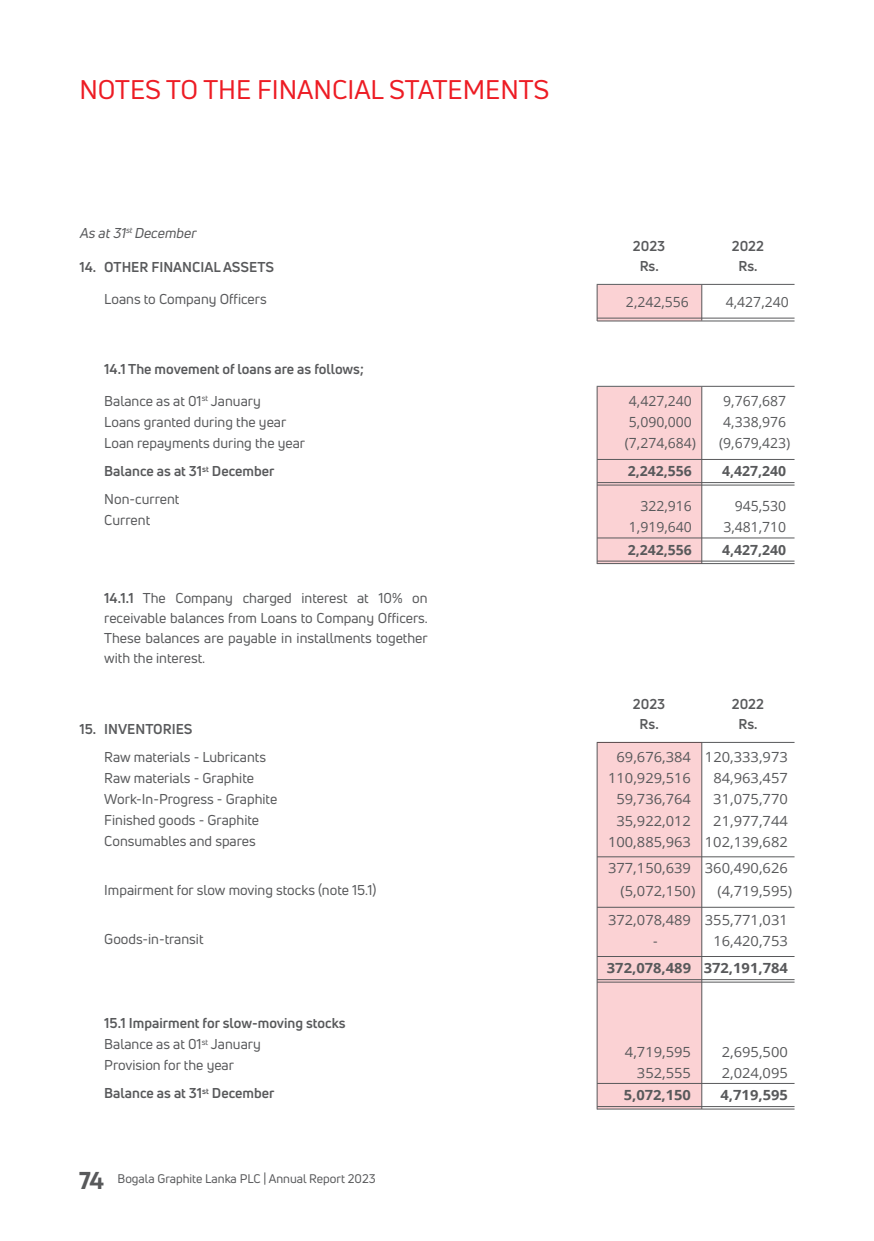
<style>
.page{position:relative;width:874px;height:1241px;background:#fff}
.page>*{position:absolute;margin:0;border:0;box-sizing:border-box;transform-origin:0 0}
.t1{font:26.25px "Uni Neue Trial Regular";color:#ed1c24}
.t2{font:14px/21px "Uni Neue";color:#58595b}
.t3{font:14px/21px "Open Sans";color:#58595b;scale:1.05 1}
.t4{font:700 14px/20.1px "Uni Neue";color:#58595b;text-align:center}
.t5{font:14px "Open Sans";color:#58595b}
.t6{font:700 14px "Open Sans";color:#58595b;scale:1.05 1}
.t7{font:700 14px "Open Sans";color:#58595b}
.t8{font:italic 14px "Uni Neue";color:#58595b}
.t9{font:12.25px "Uni Neue";color:#58595b}
.s1{font-weight:400}
.s2{font-weight:700}
.s3{font-family:"Encode Sans";font-weight:700;font-size:22.75px}
</style>
<div class="page">
<hr style="left:596px;top:741px;width:198px;height:1px;background:#58595b">
<div style="left:597px;top:742px;width:104px;height:366px;background:#fbd2d4"></div>
<hr style="left:701px;top:742px;width:1px;height:366px;background:#58595b">
<hr style="left:596px;top:742px;width:1px;height:367px;background:#58595b">
<hr style="left:596px;top:955px;width:198px;height:1px;background:#58595b">
<hr style="left:596px;top:1082px;width:198px;height:1px;background:#58595b">
<hr style="left:596px;top:856px;width:198px;height:1px;background:#58595b">
<hr style="left:596px;top:906px;width:198px;height:1px;background:#58595b">
<hr style="left:596px;top:979px;width:198px;height:1px;background:#58595b">
<hr style="left:596px;top:1105px;width:198px;height:1px;background:#58595b">
<hr style="left:596px;top:981px;width:198px;height:1px;background:#58595b">
<hr style="left:596px;top:1108px;width:198px;height:1px;background:#58595b">
<hr style="left:596px;top:386px;width:198px;height:1px;background:#58595b">
<hr style="left:596px;top:284px;width:198px;height:1px;background:#58595b">
<div style="left:597px;top:386px;width:104px;height:177px;background:#fbd2d4"></div>
<div style="left:597px;top:285px;width:104px;height:35px;background:#fbd2d4"></div>
<hr style="left:701px;top:387px;width:1px;height:176px;background:#58595b">
<hr style="left:701px;top:285px;width:1px;height:35px;background:#58595b">
<hr style="left:596px;top:387px;width:1px;height:177px;background:#58595b">
<hr style="left:596px;top:285px;width:1px;height:36px;background:#58595b">
<hr style="left:596px;top:537px;width:198px;height:1px;background:#58595b">
<hr style="left:596px;top:459px;width:198px;height:1px;background:#58595b">
<hr style="left:596px;top:317px;width:198px;height:1px;background:#58595b">
<hr style="left:596px;top:320px;width:198px;height:1px;background:#58595b">
<hr style="left:596px;top:560px;width:198px;height:1px;background:#58595b">
<hr style="left:596px;top:482px;width:198px;height:1px;background:#58595b">
<hr style="left:596px;top:563px;width:198px;height:1px;background:#58595b">
<hr style="left:596px;top:484px;width:198px;height:1px;background:#58595b">
<h1 class="t1" style="left:79px;top:75px;width:471px">NOTES TO THE FINANCIAL STATEMENTS</h1>
<p class="t8" style="left:79px;top:224px;width:121px">As at31<sup>st</sup>December</p>
<p class="t4" style="left:79px;top:257px;width:196px">14. OTHER FINANCIAL ASSETS</p>
<p class="t4" style="left:632px;top:236px;width:34px">2023<br>Rs.</p>
<p class="t4" style="left:731px;top:236px;width:34px">2022<br>Rs.</p>
<p class="t2" style="left:104px;top:288px;width:164px">Loans to Company Officers</p>
<p class="t5" style="left:625px;top:292px;width:64px">2,242,556</p>
<p class="t5" style="left:725px;top:292px;width:64px">4,427,240</p>
<p class="t4" style="left:104px;top:359px;width:261px">14.1 The movement of loans are as follows;</p>
<p class="t2" style="left:104px;top:390px;width:202px">Balance as at 01<sup>st</sup> January<br>Loans granted during the year<br>Loan repayments during the year</p>
<p class="t4" style="left:104px;top:457px;width:172px;line-height:28px;text-align:left">Balance as at 31<sup>st</sup> December<br><span class="s1">Non-current</span></p>
<p class="t2" style="left:104px;top:509px;width:47px">Current</p>
<p class="t2" style="left:104px;top:587px;width:325px;line-height:20.1px;text-align:justify"><span class="s2">14.1.1</span> The Company charged interest at 10% on receivable balances from Loans to Company Officers.<br>These balances are payable in installments together with the interest.</p>
<p class="t4" style="left:79px;top:718px;width:114px">15. INVENTORIES</p>
<p class="t2" style="left:104px;top:746px;width:174px">Raw materials - Lubricants<br>Raw materials - Graphite<br>Work-In-Progress - Graphite<br>Finished goods - Graphite<br>Consumables and spares</p>
<p class="t2" style="left:104px;top:879px;width:274px">Impairment for slow moving stocks (note 15.1)</p>
<p class="t2" style="left:104px;top:928px;width:101px">Goods-in-transit</p>
<p class="t2" style="left:104px;top:1012px;width:243px"><span class="s2">15.1 Impairment for slow-moving stocks<br></span>Balance as at 01<sup>st</sup> January<br>Provision for the year</p>
<p class="t4" style="left:104px;top:1082px;width:172px">Balance as at 31<sup>st</sup> December</p>
<p class="t9" style="left:79px;top:1170px;width:298px"><span class="s3">74</span> Bogala Graphite Lanka PLC | Annual Report 2023</p>
<p class="t5" style="left:628px;top:391px;width:64px">4,427,240</p>
<p class="t5" style="left:723px;top:391px;width:64px">9,767,687</p>
<p class="t5" style="left:628px;top:412px;width:64px">5,090,000</p>
<p class="t5" style="left:723px;top:412px;width:64px">4,338,976</p>
<p class="t5" style="left:624px;top:433px;width:73px">(7,274,684)</p>
<p class="t5" style="left:718px;top:433px;width:73px">(9,679,423)</p>
<p class="t7" style="left:627px;top:461px;width:66px">2,242,556</p>
<p class="t7" style="left:721px;top:461px;width:66px">4,427,240</p>
<p class="t5" style="left:640px;top:496px;width:53px">322,916</p>
<p class="t5" style="left:734px;top:496px;width:53px">945,530</p>
<p class="t5" style="left:628px;top:517px;width:64px">1,919,640</p>
<p class="t5" style="left:723px;top:517px;width:64px">3,481,710</p>
<p class="t7" style="left:627px;top:540px;width:66px">2,242,556</p>
<p class="t7" style="left:721px;top:540px;width:66px">4,427,240</p>
<p class="t4" style="left:632px;top:693px;width:34px">2023<br>Rs.</p>
<p class="t4" style="left:731px;top:693px;width:34px">2022<br>Rs.</p>
<p class="t3" style="left:607px;top:746px;width:173px;text-indent:8px">69,676,384 120,333,973<br>110,929,516</p>
<p class="t3" style="left:713px;top:767px;width:72px">84,963,457</p>
<p class="t3" style="left:616px;top:788px;width:72px">59,736,764</p>
<p class="t3" style="left:713px;top:788px;width:72px">31,075,770</p>
<p class="t3" style="left:616px;top:809px;width:72px">35,922,012</p>
<p class="t3" style="left:607px;top:809px;width:173px;text-align:right">21,977,744<br>100,885,963 102,139,682</p>
<p class="t3" style="left:620px;top:855px;width:161px;line-height:22.8px;text-indent:-12px">377,150,639 360,490,626 (5,072,150)</p>
<p class="t3" style="left:607px;top:875px;width:177px;line-height:29.8px;text-indent:109px">(4,719,595)<br>372,078,489 355,771,031</p>
<p class="t5" style="left:652px;top:931px;width:6px">-</p>
<p class="t3" style="left:713px;top:930px;width:72px">16,420,753</p>
<p class="t6" style="left:606px;top:957px;width:174px">372,078,489 372,191,784</p>
<p class="t3" style="left:624px;top:1040px;width:64px">4,719,595</p>
<p class="t3" style="left:721px;top:1040px;width:64px">2,695,500</p>
<p class="t3" style="left:636px;top:1061px;width:53px">352,555</p>
<p class="t3" style="left:721px;top:1061px;width:64px">2,024,095</p>
<p class="t6" style="left:623px;top:1085px;width:66px">5,072,150</p>
<p class="t6" style="left:720px;top:1085px;width:66px">4,719,595</p>
</div>
